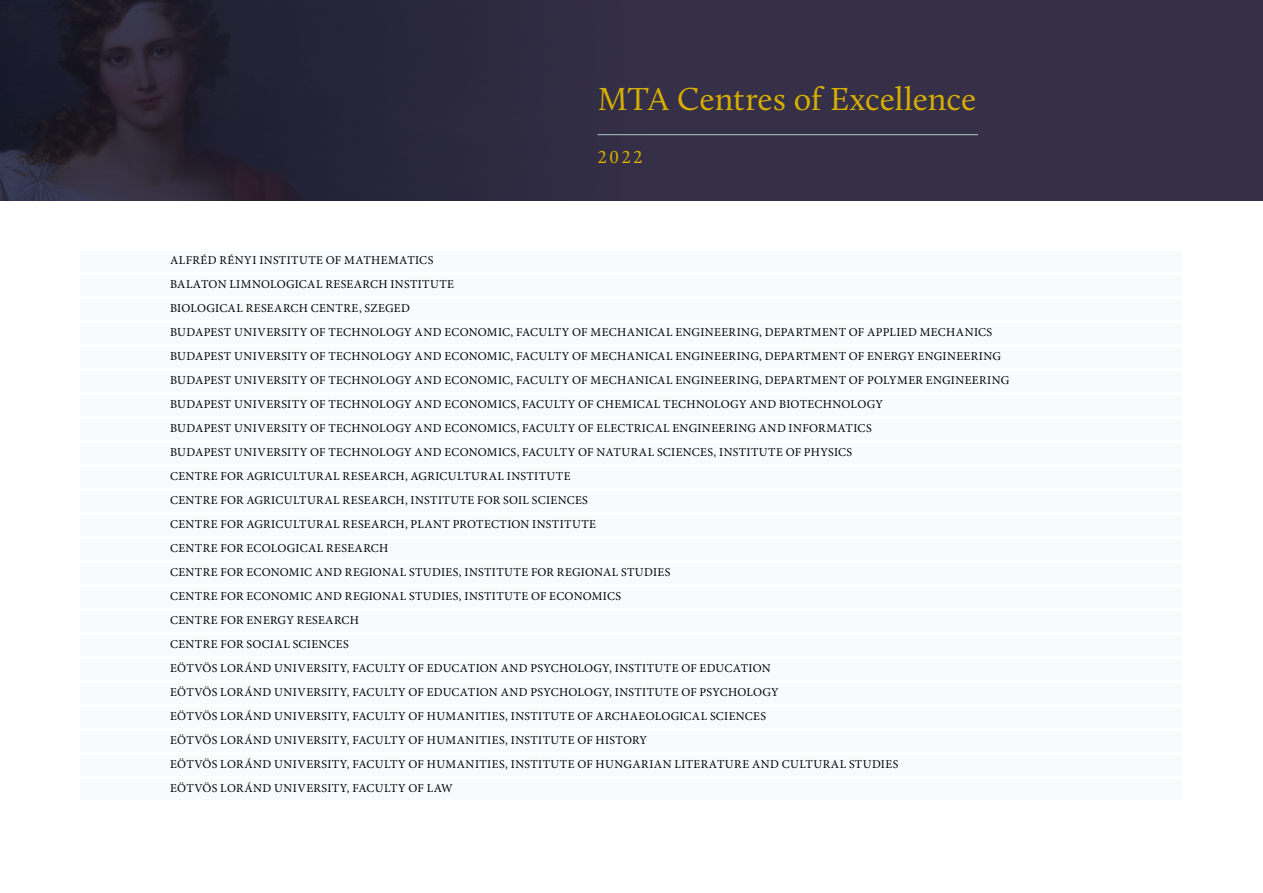
<style>
.page{position:relative;width:1263px;height:893px;background:#fff}
.page>*{position:absolute;margin:0;border:0;box-sizing:border-box;transform-origin:0 0}
.t1{font:33px "Calluna";letter-spacing:-.005em;color:#d6ad00}
.t2{font:18px "Calluna";color:#d6ad00}
.t3{font:12px/24px "Minion Pro";letter-spacing:.03em;color:#000}
</style>
<div class="page">
<svg style="left:0;top:0;width:1263px;height:201px;background:#2e2a40"></svg>
<hr style="left:598px;top:134px;width:380px;height:1px;background:#b4c8cf">
<div style="left:81px;top:251px;width:1101px;height:20px;background:#f8fafb"></div>
<div style="left:81px;top:275px;width:1101px;height:20px;background:#f8fafb"></div>
<div style="left:81px;top:299px;width:1101px;height:20px;background:#f8fafb"></div>
<div style="left:81px;top:323px;width:1101px;height:20px;background:#f8fafb"></div>
<div style="left:81px;top:347px;width:1101px;height:20px;background:#f8fafb"></div>
<div style="left:81px;top:371px;width:1101px;height:20px;background:#f8fafb"></div>
<div style="left:81px;top:395px;width:1101px;height:20px;background:#f8fafb"></div>
<div style="left:81px;top:419px;width:1101px;height:20px;background:#f8fafb"></div>
<div style="left:81px;top:443px;width:1101px;height:20px;background:#f8fafb"></div>
<div style="left:81px;top:467px;width:1101px;height:20px;background:#f8fafb"></div>
<div style="left:81px;top:491px;width:1101px;height:20px;background:#f8fafb"></div>
<div style="left:81px;top:515px;width:1101px;height:20px;background:#f8fafb"></div>
<div style="left:81px;top:539px;width:1101px;height:20px;background:#f8fafb"></div>
<div style="left:81px;top:563px;width:1101px;height:20px;background:#f8fafb"></div>
<div style="left:81px;top:587px;width:1101px;height:20px;background:#f8fafb"></div>
<div style="left:81px;top:611px;width:1101px;height:20px;background:#f8fafb"></div>
<div style="left:81px;top:635px;width:1101px;height:20px;background:#f8fafb"></div>
<div style="left:81px;top:659px;width:1101px;height:20px;background:#f8fafb"></div>
<div style="left:81px;top:683px;width:1101px;height:20px;background:#f8fafb"></div>
<div style="left:81px;top:707px;width:1101px;height:20px;background:#f8fafb"></div>
<div style="left:81px;top:731px;width:1101px;height:20px;background:#f8fafb"></div>
<div style="left:81px;top:755px;width:1101px;height:20px;background:#f8fafb"></div>
<div style="left:81px;top:779px;width:1101px;height:20px;background:#f8fafb"></div>
<h1 class="t1" style="left:598px;top:79px;width:380px">MTA Centres of Excellence</h1>
<h2 class="t2" style="left:598px;top:146px;width:46px">2022</h2>
<p class="t3" style="left:170px;top:248px;width:841px">ALFRÉD RÉNYI INSTITUTE OF MATHEMATICS<br>BALATON LIMNOLOGICAL RESEARCH INSTITUTE<br>BIOLOGICAL RESEARCH CENTRE, SZEGED<br>BUDAPEST UNIVERSITY OF TECHNOLOGY AND ECONOMIC, FACULTY OF MECHANICAL ENGINEERING, DEPARTMENT OF APPLIED MECHANICS BUDAPEST UNIVERSITY OF TECHNOLOGY AND ECONOMIC, FACULTY OF MECHANICAL ENGINEERING, DEPARTMENT OF ENERGY ENGINEERING BUDAPEST UNIVERSITY OF TECHNOLOGY AND ECONOMIC, FACULTY OF MECHANICAL ENGINEERING, DEPARTMENT OF POLYMER ENGINEERING BUDAPEST UNIVERSITY OF TECHNOLOGY AND ECONOMICS, FACULTY OF CHEMICAL TECHNOLOGY AND BIOTECHNOLOGY<br>BUDAPEST UNIVERSITY OF TECHNOLOGY AND ECONOMICS, FACULTY OF ELECTRICAL ENGINEERING AND INFORMATICS<br>BUDAPEST UNIVERSITY OF TECHNOLOGY AND ECONOMICS, FACULTY OF NATURAL SCIENCES, INSTITUTE OF PHYSICS<br>CENTRE FOR AGRICULTURAL RESEARCH, AGRICULTURAL INSTITUTE<br>CENTRE FOR AGRICULTURAL RESEARCH, INSTITUTE FOR SOIL SCIENCES<br>CENTRE FOR AGRICULTURAL RESEARCH, PLANT PROTECTION INSTITUTE<br>CENTRE FOR ECOLOGICAL RESEARCH<br>CENTRE FOR ECONOMIC AND REGIONAL STUDIES, INSTITUTE FOR REGIONAL STUDIES<br>CENTRE FOR ECONOMIC AND REGIONAL STUDIES, INSTITUTE OF ECONOMICS<br>CENTRE FOR ENERGY RESEARCH<br>CENTRE FOR SOCIAL SCIENCES<br>EÖTVÖS LORÁND UNIVERSITY, FACULTY OF EDUCATION AND PSYCHOLOGY, INSTITUTE OF EDUCATION<br>EÖTVÖS LORÁND UNIVERSITY, FACULTY OF EDUCATION AND PSYCHOLOGY, INSTITUTE OF PSYCHOLOGY<br>EÖTVÖS LORÁND UNIVERSITY, FACULTY OF HUMANITIES, INSTITUTE OF ARCHAEOLOGICAL SCIENCES<br>EÖTVÖS LORÁND UNIVERSITY, FACULTY OF HUMANITIES, INSTITUTE OF HISTORY<br>EÖTVÖS LORÁND UNIVERSITY, FACULTY OF HUMANITIES, INSTITUTE OF HUNGARIAN LITERATURE AND CULTURAL STUDIES<br>EÖTVÖS LORÁND UNIVERSITY, FACULTY OF LAW</p>
</div>
